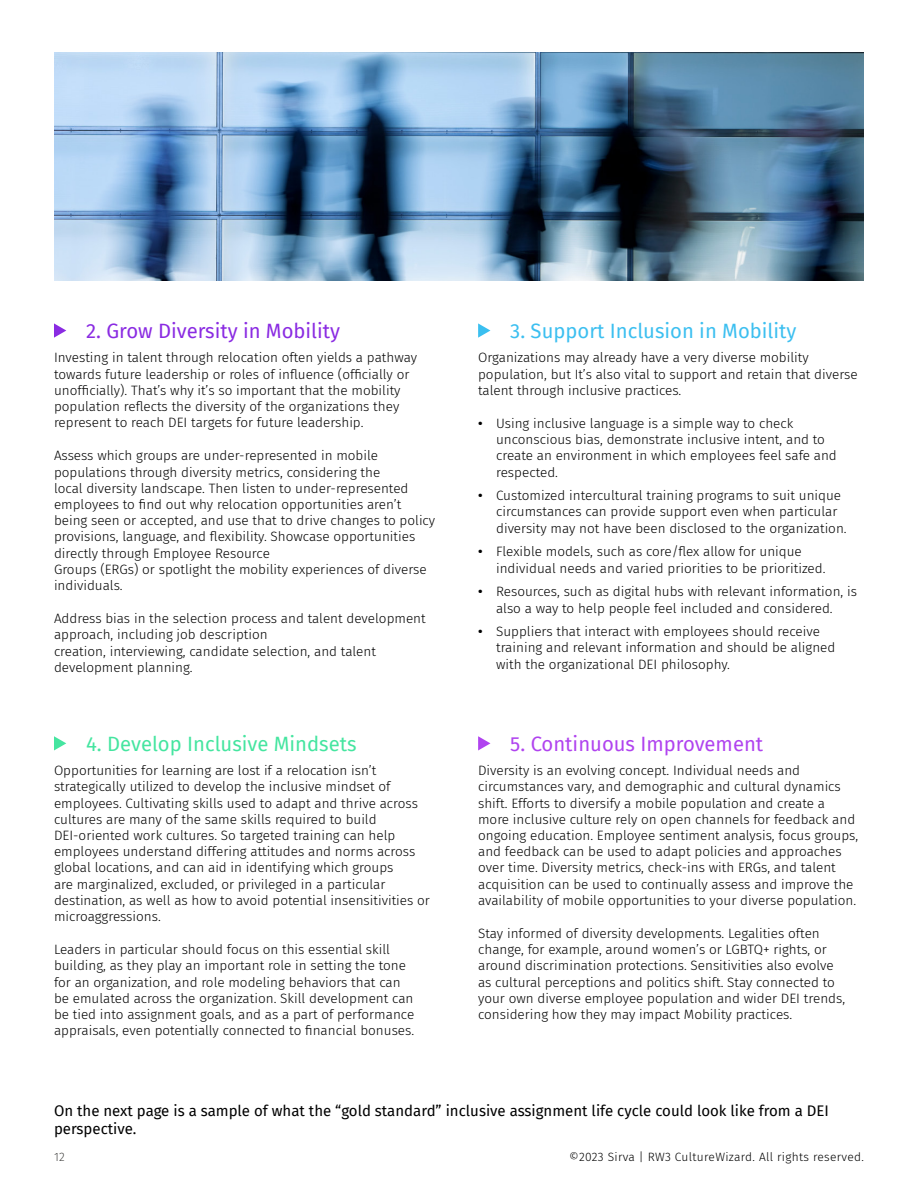
<style>
.page{position:relative;width:918px;height:1188px;background:#fff}
.page>*{position:absolute;margin:0;border:0;box-sizing:border-box;transform-origin:0 0}
.t1{font:20.25px "Fira Sans";color:#3cbff0}
.t2{font:20.25px "Fira Sans";color:#45e5a0}
.t3{font:20.25px "Fira Sans";color:#8a2be2}
.t4{font:20.25px "Fira Sans";color:#b043ef}
.t5{font:15px/18px "Fira Sans";color:#000}
.t6{font:300 13.5px/16.2px "Fira Sans";color:#000}
.t7{font:300 12px "Fira Sans";letter-spacing:.025em;color:#000}
.t8{font:200 12px "Fira Sans";color:#242422}
.s1{font-weight:500}
</style>
<div class="page">
<svg style="left:54px;top:323px;width:12px;height:15px"></svg>
<svg style="left:54px;top:736px;width:12px;height:14px"></svg>
<svg style="left:478px;top:323px;width:12px;height:15px"></svg>
<svg style="left:478px;top:736px;width:12px;height:14px"></svg>
<img style="left:54px;top:53px;width:810px;height:227px">
<h1 class="t3" style="left:86px;top:315px;width:255px">2. Grow Diversity in Mobility</h1>
<p class="t6" style="left:54px;top:350px;width:365px">Investing in talent through relocation often yields a pathway towards future leadership or roles of influence (officially or unofficially). That’s why it’s so important that the mobility population reflects the diversity of the organizations they represent to reach DEI targets for future leadership.</p>
<p class="t6" style="left:54px;top:448px;width:383px">Assess which groups are under-represented in mobile populations through diversity metrics, considering the<br>local diversity landscape. Then listen to under-represented employees to find out why relocation opportunities aren’t being seen or accepted, and use that to drive changes to policy provisions, language, and flexibility. Showcase opportunities directly through Employee Resource<br>Groups (ERGs) or spotlight the mobility experiences of diverse individuals.</p>
<p class="t6" style="left:54px;top:610px;width:373px">Address bias in the selection process and talent development approach, including job description<br>creation, interviewing, candidate selection, and talent development planning.</p>
<h1 class="t2" style="left:86px;top:728px;width:272px">4. Develop Inclusive Mindsets</h1>
<p class="t6" style="left:54px;top:762px;width:377px">Opportunities for learning are lost if a relocation isn’t strategically utilized to develop the inclusive mindset of employees. Cultivating skills used to adapt and thrive across cultures are many of the same skills required to build DEI-oriented work cultures. So targeted training can help employees understand differing attitudes and norms across global locations, and can aid in identifying which groups<br>are marginalized, excluded, or privileged in a particular destination, as well as how to avoid potential insensitivities or microaggressions.</p>
<p class="t6" style="left:54px;top:941px;width:362px">Leaders in particular should focus on this essential skill building, as they play an important role in setting the tone for an organization, and role modeling behaviors that can be emulated across the organization. Skill development can be tied into assignment goals, and as a part of performance appraisals, even potentially connected to financial bonuses.</p>
<h1 class="t1" style="left:510px;top:315px;width:288px">3. Support Inclusion in Mobility</h1>
<p class="t6" style="left:478px;top:350px;width:381px">Organizations may already have a very diverse mobility population, but It’s also vital to support and retain that diverse talent through inclusive practices.</p>
<p class="t6" style="left:496px;top:415px;width:342px;text-indent:-18px"><span class="s1">•</span> Using inclusive language is a simple way to check unconscious bias, demonstrate inclusive intent, and to create an environment in which employees feel safe and respected.</p>
<p class="t6" style="left:496px;top:487px;width:351px;text-indent:-18px"><span class="s1">•</span> Customized intercultural training programs to suit unique circumstances can provide support even when particular diversity may not have been disclosed to the organization.</p>
<p class="t6" style="left:496px;top:544px;width:329px;text-indent:-18px"><span class="s1">•</span> Flexible models, such as core/flex allow for unique individual needs and varied priorities to be prioritized.</p>
<p class="t6" style="left:478px;top:583px;width:380px;text-align:center"><span class="s1">•</span> Resources, such as digital hubs with relevant information, is also a way to help people feel included and considered.</p>
<p class="t6" style="left:496px;top:623px;width:341px;text-indent:-18px"><span class="s1">•</span> Suppliers that interact with employees should receive training and relevant information and should be aligned with the organizational DEI philosophy.</p>
<h1 class="t4" style="left:510px;top:728px;width:254px">5. Continuous Improvement</h1>
<p class="t6" style="left:478px;top:762px;width:382px">Diversity is an evolving concept. Individual needs and circumstances vary, and demographic and cultural dynamics shift. Efforts to diversify a mobile population and create a more inclusive culture rely on open channels for feedback and ongoing education. Employee sentiment analysis, focus groups, and feedback can be used to adapt policies and approaches over time. Diversity metrics, check-ins with ERGs, and talent acquisition can be used to continually assess and improve the availability of mobile opportunities to your diverse population.</p>
<p class="t6" style="left:478px;top:925px;width:369px">Stay informed of diversity developments. Legalities often change, for example, around women’s or LGBTQ+ rights, or around discrimination protections. Sensitivities also evolve as cultural perceptions and politics shift. Stay connected to your own diverse employee population and wider DEI trends, considering how they may impact Mobility practices.</p>
<p class="t5" style="left:54px;top:1101px;width:777px">On the next page is a sample of what the “gold standard” inclusive assignment life cycle could look like from a DEI perspective.</p>
<p class="t8" style="left:54px;top:1149px;width:12px">12</p>
<p class="t7" style="left:569px;top:1148px;width:295px">©2023 Sirva | RW3 CultureWizard. All rights reserved.</p>
</div>
